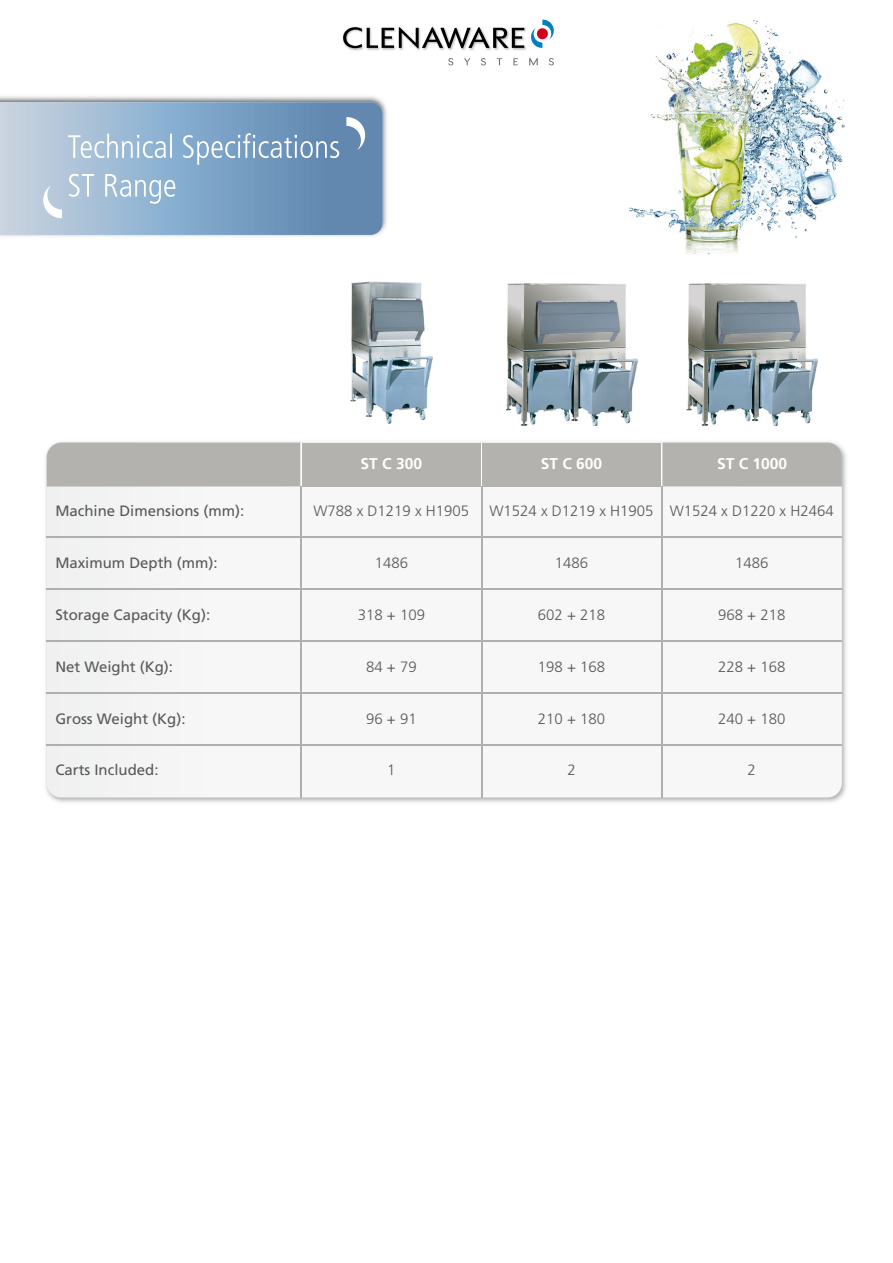
<style>
.page{position:relative;width:893px;height:1263px;background:#fff}
.page>*{position:absolute;margin:0;border:0;box-sizing:border-box;transform-origin:0 0}
.t1{font:700 15.6px "Frutiger";color:#fff}
.t2{font:300 15px "Frutiger";color:#58585a}
.t3{font:15px "Frutiger";color:#58585a}
</style>
<div class="page">
<img style="left:348px;top:27px;width:179px;height:24px">
<svg style="left:531px;top:20px;width:23px;height:28px"></svg>
<svg style="left:343px;top:27px;width:181px;height:21px"></svg>
<svg style="left:448px;top:58px;width:5px;height:7px"></svg>
<svg style="left:464px;top:58px;width:6px;height:7px"></svg>
<svg style="left:481px;top:58px;width:5px;height:7px"></svg>
<svg style="left:497px;top:58px;width:5px;height:7px"></svg>
<svg style="left:513px;top:58px;width:5px;height:7px"></svg>
<svg style="left:529px;top:58px;width:9px;height:7px"></svg>
<svg style="left:549px;top:58px;width:5px;height:7px"></svg>
<img style="left:0;top:96px;width:387px;height:141px">
<svg style="left:0;top:102px;width:383px;height:133px;background:#8aa9c7"></svg>
<svg style="left:68px;top:133px;width:271px;height:32px;background:#97b5d0"></svg>
<svg style="left:69px;top:174px;width:106px;height:30px;background:#aec7dd"></svg>
<svg style="left:43px;top:185px;width:19px;height:33px"></svg>
<svg style="left:346px;top:117px;width:19px;height:33px"></svg>
<img style="left:629px;top:20px;width:216px;height:235px">
<img style="left:45px;top:442px;width:801px;height:361px">
<svg style="left:47px;top:486px;width:795px;height:311px"></svg>
<div style="left:302px;top:443px;width:179px;height:43px;background:#b3b2af"></div>
<div style="left:482px;top:443px;width:179px;height:43px;background:#b3b2af"></div>
<div style="left:47px;top:443px;width:253px;height:43px;background:#b3b2af"></div>
<hr style="left:300px;top:486px;width:2px;height:52px;background:#afafac">
<hr style="left:481px;top:486px;width:1px;height:52px;background:#afafac">
<hr style="left:661px;top:486px;width:1px;height:52px;background:#afafac">
<hr style="left:47px;top:537px;width:795px;height:1px;background:#afafac">
<div style="left:662px;top:443px;width:180px;height:43px;background:#b3b2af"></div>
<hr style="left:300px;top:538px;width:2px;height:52px;background:#afafac">
<hr style="left:481px;top:538px;width:1px;height:52px;background:#afafac">
<hr style="left:661px;top:538px;width:1px;height:52px;background:#afafac">
<hr style="left:47px;top:588px;width:795px;height:2px;background:#afafac">
<hr style="left:300px;top:590px;width:2px;height:52px;background:#afafac">
<hr style="left:481px;top:590px;width:1px;height:52px;background:#afafac">
<hr style="left:661px;top:590px;width:1px;height:52px;background:#afafac">
<hr style="left:47px;top:640px;width:795px;height:2px;background:#afafac">
<hr style="left:300px;top:642px;width:2px;height:52px;background:#afafac">
<hr style="left:481px;top:642px;width:1px;height:52px;background:#afafac">
<hr style="left:661px;top:642px;width:1px;height:52px;background:#afafac">
<hr style="left:47px;top:692px;width:795px;height:2px;background:#afafac">
<hr style="left:300px;top:694px;width:2px;height:52px;background:#afafac">
<hr style="left:481px;top:694px;width:1px;height:52px;background:#afafac">
<hr style="left:661px;top:694px;width:1px;height:52px;background:#afafac">
<hr style="left:47px;top:744px;width:795px;height:2px;background:#afafac">
<hr style="left:300px;top:746px;width:2px;height:51px;background:#afafac">
<hr style="left:481px;top:746px;width:1px;height:51px;background:#afafac">
<hr style="left:661px;top:746px;width:1px;height:51px;background:#afafac">
<img style="left:351px;top:281px;width:81px;height:143px">
<img style="left:506px;top:284px;width:131px;height:142px">
<img style="left:687px;top:284px;width:131px;height:142px">
<p class="t1" style="left:361px;top:455px;width:63px">ST C 300</p>
<p class="t1" style="left:541px;top:455px;width:63px">ST C 600</p>
<p class="t1" style="left:717px;top:455px;width:72px">ST C 1000</p>
<p class="t3" style="left:55px;top:502px;width:190px">Machine Dimensions (mm):</p>
<p class="t2" style="left:489px;top:503px;width:346px">W1524 x D1219 x H1905 W1524 x D1220 x H2464</p>
<p class="t2" style="left:313px;top:503px;width:157px">W788 x D1219 x H1905</p>
<p class="t3" style="left:55px;top:554px;width:164px">Maximum Depth (mm):</p>
<p class="t2" style="left:375px;top:554px;width:35px">1486</p>
<p class="t2" style="left:555px;top:554px;width:35px">1486</p>
<p class="t2" style="left:735px;top:554px;width:35px">1486</p>
<p class="t3" style="left:55px;top:606px;width:156px">Storage Capacity (Kg):</p>
<p class="t2" style="left:358px;top:606px;width:69px">318 + 109</p>
<p class="t2" style="left:538px;top:606px;width:69px">602 + 218</p>
<p class="t2" style="left:718px;top:606px;width:69px">968 + 218</p>
<p class="t3" style="left:55px;top:658px;width:119px">Net Weight (Kg):</p>
<p class="t2" style="left:366px;top:658px;width:52px">84 + 79</p>
<p class="t2" style="left:538px;top:658px;width:69px">198 + 168</p>
<p class="t2" style="left:718px;top:658px;width:69px">228 + 168</p>
<p class="t3" style="left:55px;top:709px;width:132px">Gross Weight (Kg):</p>
<p class="t2" style="left:366px;top:710px;width:52px">96 + 91</p>
<p class="t2" style="left:538px;top:710px;width:69px">210 + 180</p>
<p class="t2" style="left:718px;top:710px;width:69px">240 + 180</p>
<p class="t3" style="left:55px;top:761px;width:105px">Carts Included:</p>
<p class="t2" style="left:387px;top:762px;width:10px">1</p>
<p class="t2" style="left:567px;top:762px;width:10px">2</p>
<p class="t2" style="left:747px;top:762px;width:10px">2</p>
</div>
